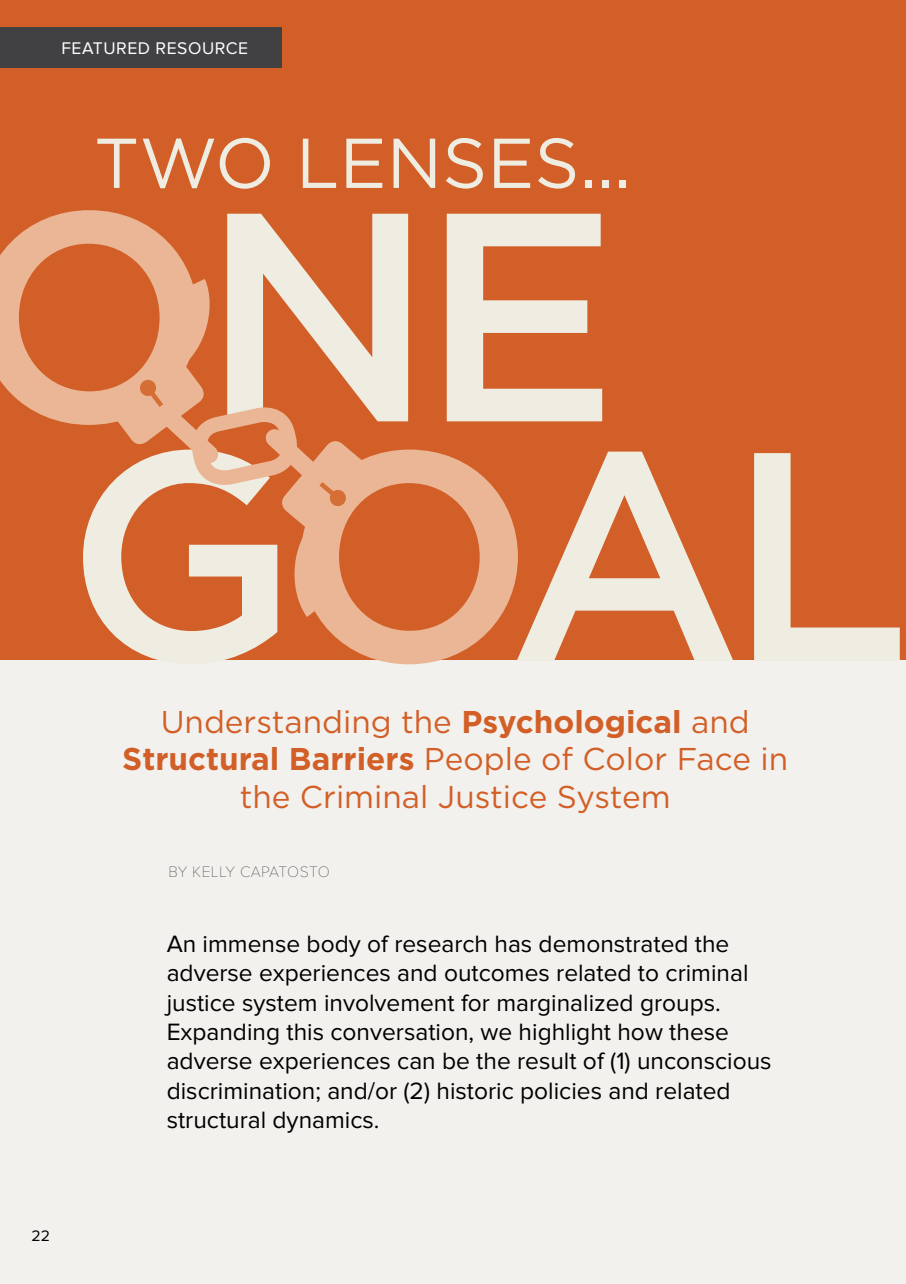
<style>
.page{position:relative;width:906px;height:1284px;background:#fff}
.page>*{position:absolute;margin:0;border:0;box-sizing:border-box;transform-origin:0 0}
.t1{font:500 296.62px/239.4px "Gotham";letter-spacing:-.05em;color:#efede1}
.t2{font:70.35px "Gotham";color:#efede1}
.t3{font:31.5px/37.8px "Gotham";color:#d25f27;text-align:center}
.t4{font:24.5px/29.4px "Proxima Nova";color:#000}
.t5{font:17.5px "Proxima Nova";letter-spacing:.03em;color:#fff}
.t6{font:100 15.75px "Proxima Nova T";letter-spacing:.025em;color:#58595b}
.t7{font:15.75px "Proxima Nova";color:#000}
.s1{color:#eab695}
.s2{font-weight:700}
</style>
<div class="page">
<div style="left:0;top:0;width:905px;height:1284px;background:#f3f1ed"></div>
<div style="left:0;top:0;width:906px;height:659px;background:#d25f27"></div>
<svg style="left:115px;top:279px;width:249px;height:338px"></svg>
<div style="left:0;top:27px;width:282px;height:40px;background:#414042"></div>
<p class="t5" style="left:61px;top:38px;width:188px">FEATURED RESOURCE</p>
<h2 class="t2" style="left:94px;top:124px;width:538px">TWO LENSES...</h2>
<h1 class="t1" style="left:65px;top:189px;width:847px;text-indent:-102px"><span class="s1">O</span>NE<br>G<span class="s1">O</span>AL</h1>
<p class="t3" style="left:122px;top:702px;width:667px">Understanding the <span class="s2">Psychological</span> and<br><span class="s2">Structural Barriers</span> People of Color Face in the Criminal Justice System</p>
<p class="t6" style="left:168px;top:862px;width:163px">BY KELLY CAPATOSTO</p>
<p class="t7" style="left:32px;top:1227px;width:20px">22</p>
<p class="t4" style="left:167px;top:929px;width:606px">An immense body of research has demonstrated the adverse experiences and outcomes related to criminal justice system involvement for marginalized groups.<br>Expanding this conversation, we highlight how these adverse experiences can be the result of (1) unconscious discrimination; and/or (2) historic policies and related structural dynamics.</p>
</div>
